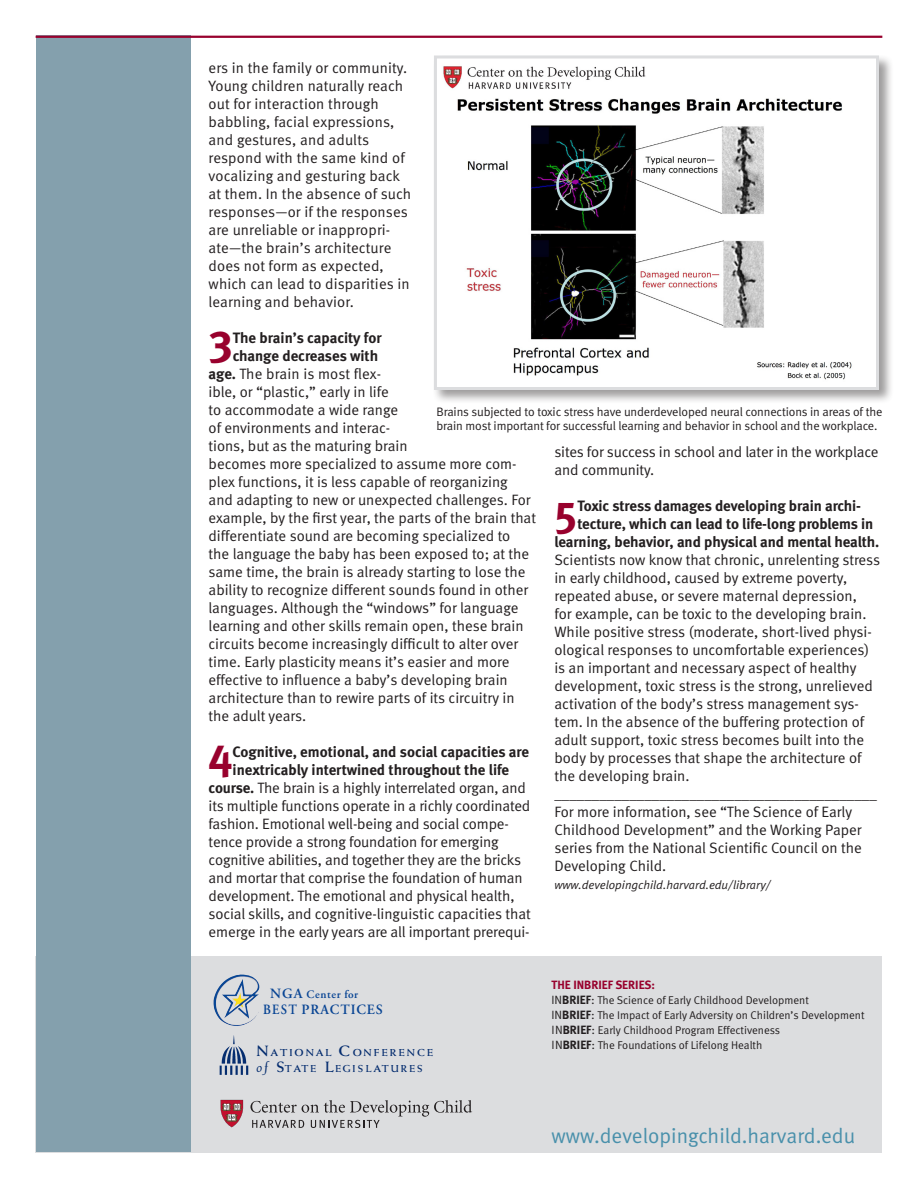
<style>
.page{position:relative;width:918px;height:1188px;background:#fff}
.page>*{position:absolute;margin:0;border:0;box-sizing:border-box;transform-origin:0 0}
.t1{font:700 45px "Meta";color:#98012d}
.t2{font:45px "Meta Bold Caps";color:#98012d}
.t3{font:21px "Meta Normal";color:#4990ab}
.t4{font:15px/18px "Meta Normal";color:#231f20}
.t5{font:700 15px "Meta";letter-spacing:-.005em;color:#231f20}
.t6{font:15px "Meta Plus Normal";color:#231f20}
.t7{font:600 14.1px "Adobe Garamond Pro";letter-spacing:.07em;color:#094594;scale:.88 1}
.t8{font:12.3px/14.2px "Meta Normal";letter-spacing:-.01em;color:#231f20}
.t9{font:italic 12px "Meta Normal LF";color:#231f20}
.t10{font:700 12px "Meta";color:#231f20}
.t11{font:700 12px "Meta";color:#98012d}
.t12{font:600 11.4px "Adobe Garamond Pro";letter-spacing:.04em;color:#094594}
.t13{font:11.25px "Meta Normal";color:#231f20}
.t14{font:700 10.05px "Weiss";letter-spacing:.19em;color:#052d6f}
.t15{font:700 10.05px "Weiss";letter-spacing:.19em;color:#052d6f;scale:1.2 1}
.s1{font-family:"Meta";font-weight:700}
.s2{font-size:14.1px}
.s3{font-size:15px}
.s4{font-weight:400;font-style:italic;font-size:15px}
.s5{font-family:"Meta Normal";font-weight:400}
.s6{font-family:"Meta Plus Normal";font-size:12px}
.s7{font-family:"Meta Plus Normal";font-weight:400}
</style>
<div class="page">
<div style="left:36px;top:956px;width:846px;height:196px;background:#dcdddf"></div>
<div style="left:36px;top:36px;width:155px;height:1116px;background:#84a0ad"></div>
<hr style="left:36px;top:36px;width:846px;height:2px;background:#98012d">
<img style="left:213px;top:975px;width:47px;height:51px">
<img style="left:219px;top:1035px;width:30px;height:40px">
<svg style="left:221px;top:1100px;width:22px;height:27px"></svg>
<svg style="left:250px;top:1100px;width:222px;height:28px"></svg>
<div style="left:432px;top:54px;width:468px;height:357px;background:#231f20;opacity:.44"></div>
<img style="left:438px;top:60px;width:437px;height:324px">
<div style="left:434px;top:56px;width:445px;height:334px;border:3px solid #dcdddf"></div>
<p class="t4" style="left:209px;top:59px;width:204px">ers in the family or community.<br>Young children naturally reach out for interaction through babbling, facial expressions, and gestures, and adults respond with the same kind of vocalizing and gesturing back at them. In the absence of such responses—or if the responses are unreliable or inappropri&shy;ate—the brain’s architecture does not form as expected, which can lead to disparities in learning and behavior.</p>
<p class="t1" style="left:209px;top:313px;width:26px">3</p>
<p class="t5" style="left:233px;top:329px;width:150px">The brain’s capacity for</p>
<p class="t5" style="left:233px;top:347px;width:147px">change decreases with</p>
<p class="t4" style="left:209px;top:365px;width:174px"><span class="s1">age.</span> The brain is most flex-</p>
<p class="t4" style="left:209px;top:383px;width:182px">ible, or “plastic,” early in life</p>
<p class="t4" style="left:209px;top:401px;width:191px">to accommodate a wide range</p>
<p class="t4" style="left:209px;top:419px;width:183px">of environments and interac-</p>
<p class="t4" style="left:209px;top:437px;width:201px">tions, but as the maturing brain</p>
<p class="t4" style="left:209px;top:455px;width:309px">becomes more specialized to assume more com-</p>
<p class="t4" style="left:209px;top:473px;width:301px">plex functions, it is less capable of reorganizing</p>
<p class="t4" style="left:209px;top:491px;width:323px">and adapting to new or unexpected challenges. For</p>
<p class="t4" style="left:209px;top:509px;width:329px">example, by the first year, the parts of the brain that</p>
<p class="t4" style="left:209px;top:527px;width:303px">differentiate sound are becoming specialized to</p>
<p class="t4" style="left:209px;top:545px;width:322px">the language the baby has been exposed to; at the</p>
<p class="t4" style="left:209px;top:563px;width:318px">same time, the brain is already starting to lose the</p>
<p class="t4" style="left:209px;top:581px;width:321px">ability to recognize different sounds found in other</p>
<p class="t4" style="left:209px;top:599px;width:311px">languages. Although the “windows” for language</p>
<p class="t4" style="left:209px;top:617px;width:317px">learning and other skills remain open, these brain</p>
<p class="t4" style="left:209px;top:635px;width:311px">circuits become increasingly difficult to alter over</p>
<p class="t4" style="left:209px;top:653px;width:303px">time. Early plasticity means it’s easier and more</p>
<p class="t4" style="left:209px;top:671px;width:301px">effective to influence a baby’s developing brain</p>
<p class="t4" style="left:209px;top:689px;width:307px">architecture than to rewire parts of its circuitry in</p>
<p class="t4" style="left:209px;top:707px;width:99px">the adult years.</p>
<p class="t2" style="left:209px;top:725px;width:25px">4</p>
<p class="t5" style="left:233px;top:743px;width:298px">Cognitive, emotional, and social capacities are</p>
<p class="t8" style="left:436px;top:405px;width:447px">Brains subjected to toxic stress have underdeveloped neural connections in areas of the brain most important for successful learning and behavior in school and the workplace.</p>
<p class="t4" style="left:554px;top:443px;width:325px">sites for success in school and later in the workplace and community.</p>
<p class="t1" style="left:554px;top:484px;width:24px">5</p>
<p class="t5" style="left:577px;top:497px;width:285px">Toxic stress damages developing brain archi-</p>
<p class="t5" style="left:577px;top:515px;width:297px">tecture, which can lead to life-long problems in</p>
<p class="t5" style="left:554px;top:533px;width:326px">learning, behavior, and physical and mental health.</p>
<p class="t4" style="left:554px;top:551px;width:327px">Scientists now know that chronic, unrelenting stress</p>
<p class="t4" style="left:554px;top:569px;width:294px">in early childhood, caused by extreme poverty,</p>
<p class="t4" style="left:554px;top:587px;width:304px">repeated abuse, or severe maternal depression,</p>
<p class="t4" style="left:554px;top:605px;width:314px">for example, can be toxic to the developing brain.</p>
<p class="t4" style="left:554px;top:623px;width:319px">While positive stress (moderate, short-lived physi-</p>
<p class="t4" style="left:554px;top:641px;width:316px">ological responses to uncomfortable experiences)</p>
<p class="t4" style="left:554px;top:659px;width:304px">is an important and necessary aspect of healthy</p>
<p class="t4" style="left:554px;top:677px;width:320px">development, toxic stress is the strong, unrelieved</p>
<p class="t4" style="left:554px;top:695px;width:306px">activation of the body’s stress management sys-</p>
<p class="t4" style="left:554px;top:713px;width:311px">tem. In the absence of the buffering protection of</p>
<p class="t4" style="left:554px;top:731px;width:311px">adult support, toxic stress becomes built into the</p>
<p class="t4" style="left:554px;top:749px;width:309px">body by processes that shape the architecture of</p>
<p class="t4" style="left:554px;top:767px;width:137px">the developing brain.</p>
<p class="t6" style="left:554px;top:786px;width:324px">___________________________________________</p>
<p class="t4" style="left:554px;top:803px;width:309px">For more information, see “The Science of Early Childhood Development” and the Working Paper series from the National Scientific Council on the Developing Child.</p>
<p class="t9" style="left:554px;top:878px;width:218px">www.developingchild.harvard.edu/library/</p>
<p class="t5" style="left:233px;top:761px;width:278px">inextricably intertwined throughout the life</p>
<p class="t4" style="left:209px;top:779px;width:319px"><span class="s1">course.</span> The brain is a highly interrelated organ, and</p>
<p class="t4" style="left:209px;top:797px;width:323px">its multiple functions operate in a richly coordinated</p>
<p class="t4" style="left:209px;top:815px;width:302px">fashion. Emotional well-being and social compe-</p>
<p class="t4" style="left:209px;top:833px;width:292px">tence provide a strong foundation for emerging</p>
<p class="t4" style="left:209px;top:851px;width:314px">cognitive abilities, and together they are the bricks</p>
<p class="t4" style="left:209px;top:869px;width:316px">and mortar that comprise the foundation of human</p>
<p class="t4" style="left:209px;top:887px;width:307px">development. The emotional and physical health,</p>
<p class="t4" style="left:209px;top:905px;width:324px">social skills, and cognitive-linguistic capacities that</p>
<p class="t4" style="left:209px;top:923px;width:323px">emerge in the early years are all important prerequi-</p>
<p class="t12" style="left:270px;top:988px;width:89px"><span class="s2">NGA</span> CENTER FOR</p>
<p class="t7" style="left:263px;top:1001px;width:137px">BEST PRACTICES</p>
<p class="t15" style="left:257px;top:1046px;width:149px"><span class="s3">N</span>ATIONAL <span class="s3">C</span>ONFERENC E</p>
<p class="t14" style="left:257px;top:1062px;width:167px"><span class="s4">of</span> <span class="s3">S</span>TATE <span class="s3">L</span>EGIS LATURES</p>
<p class="t11" style="left:551px;top:978px;width:105px">THE INBRIEF SERIES:</p>
<p class="t10" style="left:551px;top:993px;width:25px"><span class="s5">In</span>Brief</p>
<p class="t13" style="left:591px;top:993px;width:219px"><span class="s6">:</span> The Science of Early Childhood Development</p>
<p class="t10" style="left:551px;top:1008px;width:25px"><span class="s5">In</span>Brief</p>
<p class="t13" style="left:591px;top:1008px;width:275px"><span class="s6">:</span> The Impact of Early Adversity on Children’s Development</p>
<p class="t10" style="left:551px;top:1023px;width:25px"><span class="s7">I n</span>Brief</p>
<p class="t13" style="left:592px;top:1023px;width:190px"><span class="s6">:</span> Early Childhood Program Effectiveness</p>
<p class="t10" style="left:551px;top:1038px;width:25px"><span class="s7">I n</span>Brief</p>
<p class="t13" style="left:592px;top:1038px;width:172px"><span class="s6">:</span> The Foundations of Lifelong Health</p>
<p class="t3" style="left:551px;top:1124px;width:305px">www.developingchild.harvard.edu</p>
</div>
